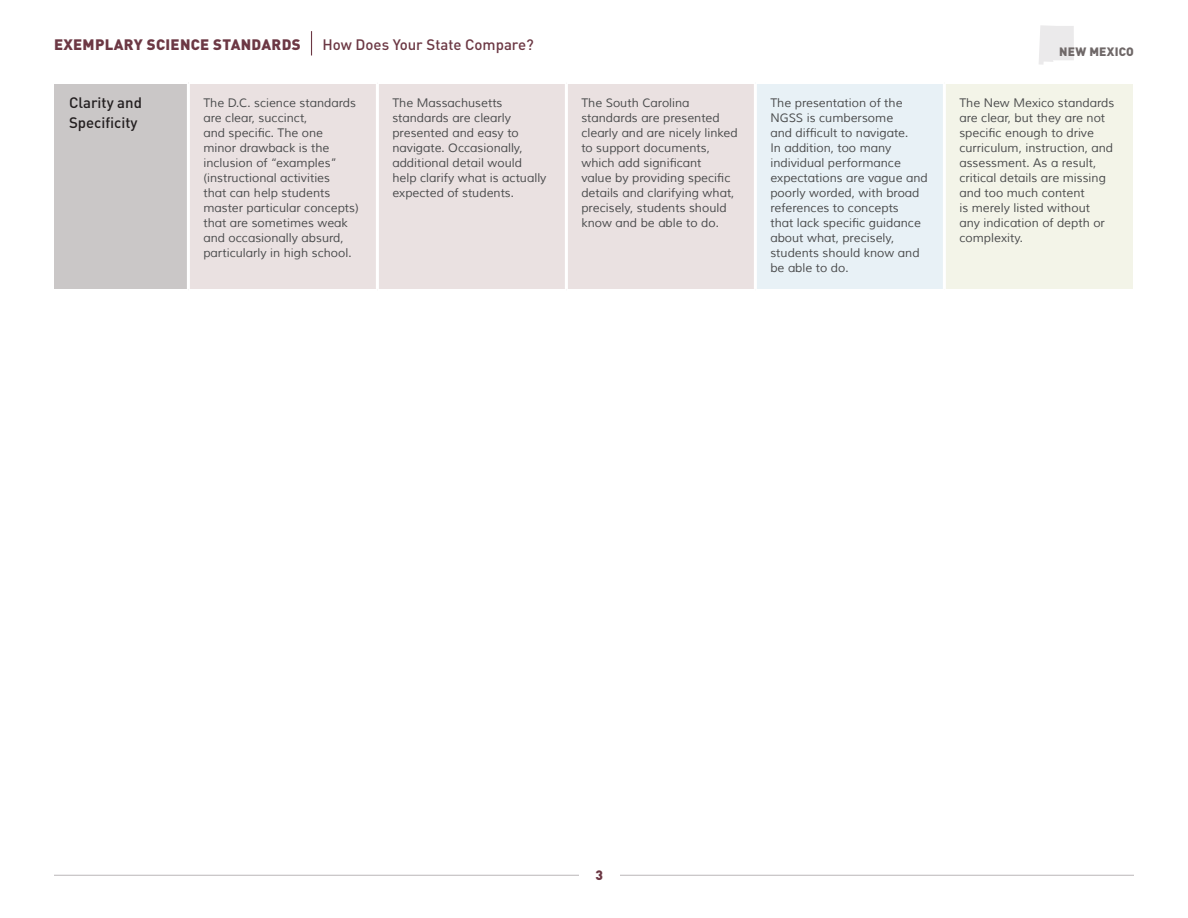
<style>
.page{position:relative;width:1188px;height:918px;background:#fff}
.page>*{position:absolute;margin:0;border:0;box-sizing:border-box;transform-origin:0 0}
.t1{font:900 15px "DIN";letter-spacing:.02em;color:#6c3844}
.t2{font:500 15px "DIN";color:#6c3844}
.t3{font:500 15px/19.5px "DIN";color:#231f20}
.t4{font:900 13.5px "DIN";color:#6c3844}
.t5{font:12px/15px "Muli";color:#4b4c4d}
.t6{font:900 12px "DIN";letter-spacing:.02em;color:#6f6868}
</style>
<div class="page">
<svg style="left:1039px;top:25px;width:35px;height:40px"></svg>
<hr style="left:54px;top:875px;width:1080px;height:1px;background:#bbb7b8">
<div style="left:579px;top:857px;width:40px;height:40px;background:#fff"></div>
<svg style="left:311px;top:31px;width:1px;height:25px"></svg>
<div style="left:54px;top:82px;width:134px;height:208px;background:#cac7c7"></div>
<div style="left:190px;top:84px;width:564px;height:205px;background:#eae1e1"></div>
<div style="left:755px;top:82px;width:189px;height:208px;background:#e8f1f6"></div>
<div style="left:944px;top:82px;width:189px;height:208px;background:#f3f4e8"></div>
<hr style="left:54px;top:81px;width:134px;height:3px;background:#fff">
<hr style="left:187px;top:84px;width:3px;height:205px;background:#fff">
<hr style="left:376px;top:84px;width:3px;height:205px;background:#fff">
<hr style="left:565px;top:84px;width:3px;height:205px;background:#fff">
<hr style="left:755px;top:81px;width:189px;height:3px;background:#fff">
<hr style="left:754px;top:84px;width:3px;height:205px;background:#fff">
<hr style="left:944px;top:81px;width:189px;height:3px;background:#fff">
<hr style="left:943px;top:84px;width:3px;height:205px;background:#fff">
<hr style="left:54px;top:289px;width:134px;height:3px;background:#fff">
<hr style="left:755px;top:289px;width:189px;height:3px;background:#fff">
<hr style="left:944px;top:289px;width:189px;height:3px;background:#fff">
<p class="t1" style="left:54px;top:34px;width:248px">EXEMPLARY SCIENCE STANDARDS</p>
<p class="t2" style="left:322px;top:35px;width:213px">How Does Your State Compare?</p>
<p class="t6" style="left:1059px;top:44px;width:76px">NEW MEXICO</p>
<p class="t3" style="left:69px;top:93px;width:75px">Clarity and<br>Specificity</p>
<p class="t5" style="left:203px;top:96px;width:157px">The D.C. science standards are clear, succinct,<br>and specific. The one minor drawback is the inclusion of “examples” (instructional activities<br>that can help students master particular concepts) that are sometimes weak and occasionally absurd, particularly in high school.</p>
<p class="t5" style="left:392px;top:96px;width:156px">The Massachusetts standards are clearly presented and easy to navigate. Occasionally, additional detail would help clarify what is actually expected of students.</p>
<p class="t5" style="left:581px;top:96px;width:158px">The South Carolina standards are presented clearly and are nicely linked to support documents, which add significant<br>value by providing specific details and clarifying what, precisely, students should know and be able to do.</p>
<p class="t5" style="left:770px;top:96px;width:159px">The presentation of the<br>NGSS is cumbersome<br>and difficult to navigate.<br>In addition, too many individual performance expectations are vague and poorly worded, with broad references to concepts<br>that lack specific guidance about what, precisely, students should know and be able to do.</p>
<p class="t5" style="left:959px;top:96px;width:157px">The New Mexico standards are clear, but they are not specific enough to drive curriculum, instruction, and assessment. As a result, critical details are missing and too much content<br>is merely listed without<br>any indication of depth or complexity.</p>
<p class="t4" style="left:595px;top:866px;width:9px">3</p>
</div>
